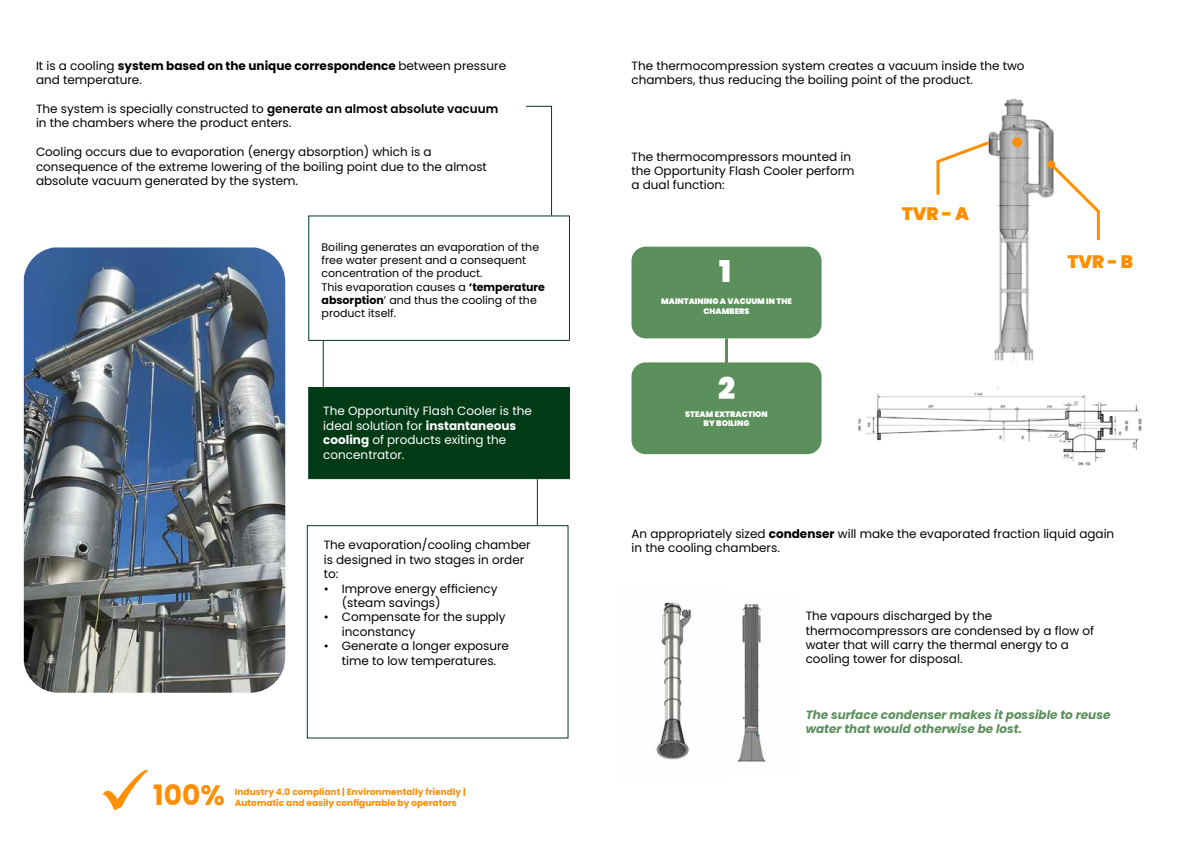
<style>
.page{position:relative;width:1191px;height:842px;background:#fff}
.page>*{position:absolute;margin:0;border:0;box-sizing:border-box;transform-origin:0 0}
.t1{font:900 30px "Poppins";color:#fff}
.t2{font:700 28px "Poppins";color:#ff8e00}
.t3{font:900 18px "Poppins";color:#ff8e00}
.t4{font:12px/14.4px "Poppins";color:#000}
.t5{font:12px/14.4px "Poppins";color:#fff}
.t6{font:italic 700 12px/14.4px "Poppins";color:#5b8f5b}
.t7{font:11px/13.2px "Poppins";color:#000}
.t8{font:700 9px/10.8px "Poppins";color:#ff8e00}
.t9{font:900 8px/9.6px "Poppins";color:#fff;text-align:center}
.s1{font-weight:700}
.s2{font-weight:600}
</style>
<div class="page">
<div style="left:308px;top:215px;width:262px;height:126px;border:1px solid #003b15"></div>
<svg style="left:525px;top:105px;width:27px;height:111px"></svg>
<hr style="left:323px;top:341px;width:1px;height:46px;background:#003b15">
<div style="left:308px;top:387px;width:262px;height:92px;background:#003b15;border:1px solid #003b15"></div>
<hr style="left:537px;top:479px;width:1px;height:46px;background:#003b15">
<div style="left:307px;top:525px;width:261px;height:213px;border:1px solid #003b15"></div>
<img style="left:988px;top:98px;width:66px;height:266px">
<div style="left:1012px;top:137px;width:10px;height:10px;background:#ff8e00;border-radius:50%"></div>
<svg style="left:1047px;top:161px;width:53px;height:82px"></svg>
<svg style="left:936px;top:139px;width:56px;height:59px"></svg>
<div style="left:631px;top:247px;width:190px;height:91px;background:#5b8f5b;border-radius:14px"></div>
<div style="left:631px;top:362px;width:190px;height:92px;background:#5b8f5b;border-radius:14px"></div>
<hr style="left:725px;top:338px;width:3px;height:29px;background:#5b8f5b">
<img style="left:656px;top:602px;width:38px;height:158px">
<img style="left:737px;top:603px;width:29px;height:159px">
<svg style="left:102px;top:769px;width:46px;height:41px"></svg>
<img style="left:857px;top:392px;width:285px;height:74px">
<div style="left:976px;top:454px;width:36px;height:32px;background:#fff"></div>
<img style="left:24px;top:247px;width:261px;height:446px">
<p class="t4" style="left:36px;top:59px;width:471px">It is a cooling <span class="s1">system based on the unique correspondence</span> between pressure and temperature.</p>
<p class="t4" style="left:36px;top:102px;width:464px">The system is specially constructed to <span class="s2">generate an almost absolute vacuum </span>in the chambers where the product enters.</p>
<p class="t4" style="left:36px;top:145px;width:452px">Cooling occurs due to evaporation (energy absorption) which is a consequence of the extreme lowering of the boiling point due to the almost absolute vacuum generated by the system.</p>
<p class="t7" style="left:321px;top:241px;width:225px">Boiling generates an evaporation of the free water present and a consequent concentration of the product.<br>This evaporation causes a <span class="s1">‘temperature absorption</span>’ and thus the cooling of the product itself.</p>
<p class="t5" style="left:323px;top:404px;width:210px">The Opportunity Flash Cooler is the ideal solution for <span class="s1">instantaneous cooling</span> of products exiting the concentrator.</p>
<p class="t4" style="left:324px;top:538px;width:208px">The evaporation/cooling chamber is designed in two stages in order to:</p>
<p class="t4" style="left:342px;top:581px;width:157px;text-indent:-18px">• Improve energy efficiency (steam savings)</p>
<p class="t4" style="left:342px;top:610px;width:165px;text-indent:-18px">• Compensate for the supply inconstancy</p>
<p class="t4" style="left:324px;top:639px;width:187px;text-align:center">• Generate a longer exposure time to low temperatures.</p>
<h2 class="t2" style="left:153px;top:779px;width:73px">100%</h2>
<p class="t8" style="left:235px;top:786px;width:232px">Industry 4.0 compliant | Environmentally friendly |<br>Automatic and easily configurable by operators</p>
<p class="t4" style="left:631px;top:59px;width:395px">The thermocompression system creates a vacuum inside the two chambers, thus reducing the boiling point of the product.</p>
<p class="t4" style="left:631px;top:149px;width:224px">The thermocompressors mounted in the Opportunity Flash Cooler perform a dual function:</p>
<h1 class="t1" style="left:719px;top:254px;width:13px">1</h1>
<p class="t9" style="left:661px;top:296px;width:132px">MAINTAINING A VACUUM IN THE<br>CHAMBERS</p>
<h1 class="t1" style="left:718px;top:371px;width:18px">2</h1>
<p class="t9" style="left:685px;top:409px;width:84px">STEAM EXTRACTION<br>BY BOILING</p>
<h3 class="t3" style="left:901px;top:203px;width:69px">TVR - A</h3>
<h3 class="t3" style="left:1067px;top:252px;width:67px">TVR - B</h3>
<p class="t4" style="left:631px;top:526px;width:484px">An appropriately sized <span class="s1">condenser</span> will make the evaporated fraction liquid again in the cooling chambers.</p>
<p class="t4" style="left:805px;top:609px;width:290px">The vapours discharged by the thermocompressors are condensed by a flow of water that will carry the thermal energy to a cooling tower for disposal.</p>
<p class="t6" style="left:805px;top:708px;width:306px">The surface condenser makes it possible to reuse water that would otherwise be lost.</p>
</div>
